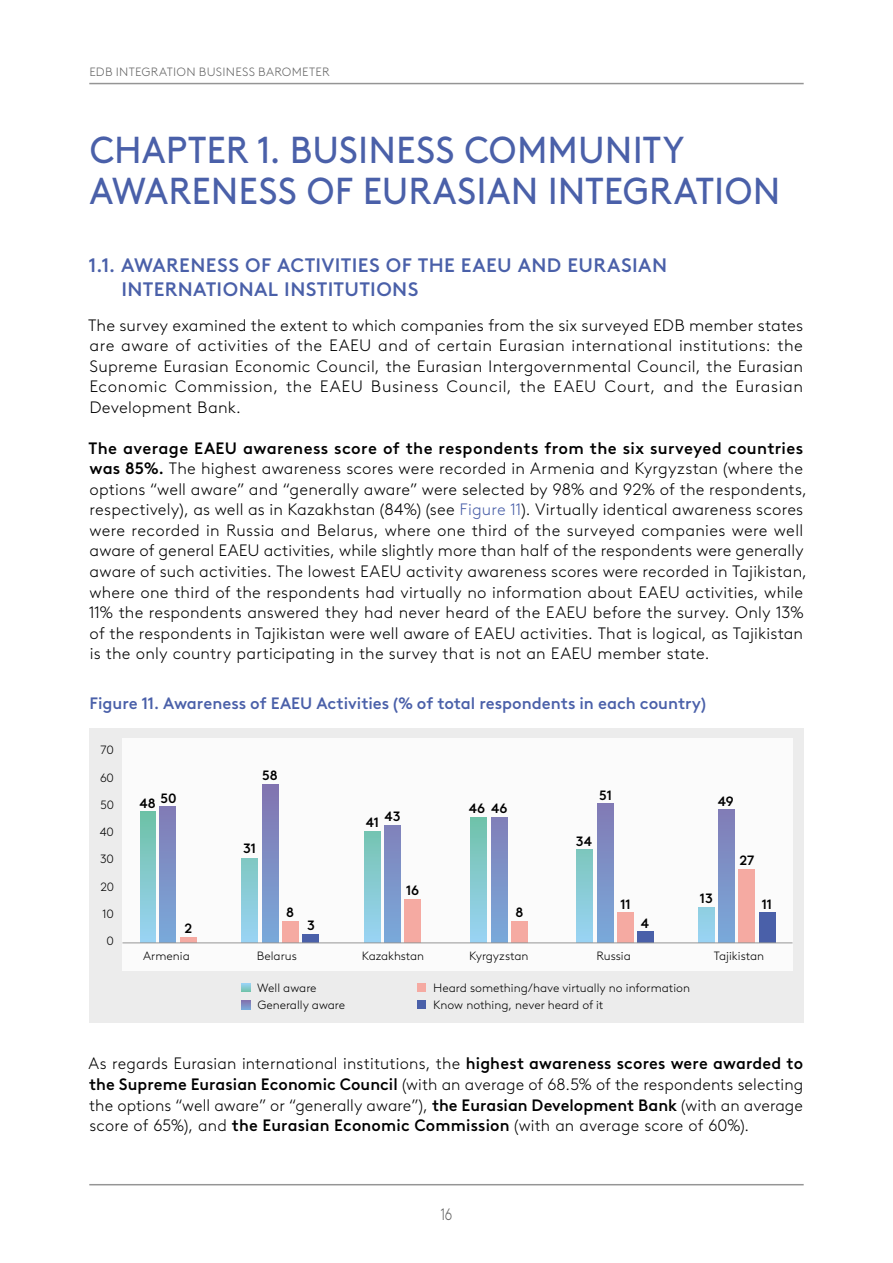
<style>
.page{position:relative;width:893px;height:1263px;background:#fff}
.page>*{position:absolute;margin:0;border:0;box-sizing:border-box;transform-origin:0 0}
.t1{font:37.5px/40.5px "Brown LL Cyr";color:#4a60a9;scale:.95 1}
.t2{font:500 19.5px/24px "Brown LL Cyr";letter-spacing:.015em;color:#4a60a9}
.t3{font:300 16.5px/20.5px "Brown LL Cyr";letter-spacing:.01em;color:#000;text-align:justify}
.t4{font:500 16.5px "Brown LL Cyr";color:#4a60a9}
.t5{font:300 16.5px "Brown LL Cyr";color:#636363;scale:.8 1}
.t6{font:500 13.5px "Brown LL Cyr";color:#000}
.t7{font:300 12px/17.4px "Brown LL Cyr";color:#000}
.t8{font:300 12px "Brown LL Cyr";letter-spacing:.02em;color:#636363}
.s1{font-weight:500}
.s2{color:#4a60a9}
</style>
<div class="page">
<hr style="left:89px;top:1184px;width:715px;height:1px;background:#959595">
<hr style="left:89px;top:83px;width:715px;height:1px;background:#959595">
<div style="left:89px;top:728px;width:715px;height:295px;background:#ececec"></div>
<div style="left:122px;top:738px;width:670px;height:232px;background:#fbfbfb"></div>
<svg style="left:242px;top:983px;width:8px;height:9px"></svg>
<svg style="left:242px;top:1000px;width:8px;height:9px"></svg>
<div style="left:418px;top:983px;width:8px;height:9px;background:#f5aaa2"></div>
<div style="left:418px;top:1000px;width:8px;height:9px;background:#4a60a9"></div>
<div style="left:242px;top:858px;width:16px;height:84px;background:linear-gradient(to bottom,#7fc7c2,#99d3f4)"></div>
<div style="left:262px;top:785px;width:16px;height:157px;background:linear-gradient(to bottom,#8274b0,#79aada)"></div>
<div style="left:283px;top:921px;width:16px;height:21px;background:#f5aaa2"></div>
<div style="left:303px;top:934px;width:16px;height:8px;background:#4a60a9"></div>
<div style="left:698px;top:907px;width:16px;height:35px;background:#94d1ea"></div>
<div style="left:719px;top:809px;width:16px;height:133px;background:linear-gradient(to bottom,#817cb6,#79a9da)"></div>
<div style="left:739px;top:869px;width:16px;height:73px;background:#f5aaa2"></div>
<div style="left:759px;top:912px;width:16px;height:30px;background:#4a60a9"></div>
<div style="left:577px;top:850px;width:16px;height:92px;background:linear-gradient(to bottom,#7dc6bd,#99d3f4)"></div>
<div style="left:597px;top:804px;width:16px;height:138px;background:linear-gradient(to bottom,#817ab5,#79a9da)"></div>
<div style="left:617px;top:912px;width:16px;height:30px;background:#f5aaa2"></div>
<div style="left:638px;top:931px;width:16px;height:11px;background:#4a60a9"></div>
<div style="left:471px;top:817px;width:16px;height:125px;background:linear-gradient(to bottom,#70c2a9,#9ad3f4)"></div>
<div style="left:491px;top:817px;width:16px;height:125px;background:linear-gradient(to bottom,#817fb8,#79a9da)"></div>
<div style="left:511px;top:921px;width:16px;height:21px;background:#f5aaa2"></div>
<svg style="left:365px;top:831px;width:15px;height:111px;background:#87cbd3"></svg>
<div style="left:384px;top:825px;width:16px;height:117px;background:linear-gradient(to bottom,#8082bb,#79a9da)"></div>
<div style="left:405px;top:899px;width:16px;height:43px;background:#f5aaa2"></div>
<div style="left:140px;top:812px;width:16px;height:130px;background:linear-gradient(to bottom,#6ec1a6,#9ad3f4)"></div>
<div style="left:160px;top:806px;width:16px;height:136px;background:linear-gradient(to bottom,#817bb5,#79a9da)"></div>
<div style="left:180px;top:937px;width:16px;height:5px;background:#f5aaa2"></div>
<hr style="left:122px;top:942px;width:670px;height:1px;background:#959595">
<p class="t8" style="left:89px;top:65px;width:242px">EDB INTEGRATION BUSINESS BAROMETER</p>
<h1 class="t1" style="left:89px;top:129px;width:729px">CHAPTER 1. BUSINESS COMMUNITY<br>AWARENESS OF EURASIAN INTEGRATION</h1>
<p class="t2" style="left:122px;top:253px;width:547px;text-indent:-33px">1.1. AWARENESS OF ACTIVITIES OF THE EAEU AND EURASIAN<br>INTERNATIONAL INSTITUTIONS</p>
<p class="t3" style="left:88px;top:315px;width:717px">The survey examined the extent to which companies from the six surveyed EDB member states are aware of activities of the EAEU and of certain Eurasian international institutions: the Supreme Eurasian Economic Council, the Eurasian Intergovernmental Council, the Eurasian Economic Commission, the EAEU Business Council, the EAEU Court, and the Eurasian Development Bank.</p>
<p class="t3" style="left:89px;top:438px;width:720px;text-align:left"><span class="s1">The average EAEU awareness score of the respondents from the six surveyed countries was 85%.</span> The highest awareness scores were recorded in Armenia and Kyrgyzstan (where the options “well aware” and “generally aware” were selected by 98% and 92% of the respondents, respectively), as well as in Kazakhstan (84%) (see <span class="s2">Figure 11</span>). Virtually identical awareness scores were recorded in Russia and Belarus, where one third of the surveyed companies were well aware of general EAEU activities, while slightly more than half of the respondents were generally aware of such activities. The lowest EAEU activity awareness scores were recorded in Tajikistan, where one third of the respondents had virtually no information about EAEU activities, while 11% the respondents answered they had never heard of the EAEU before the survey. Only 13% of the respondents in Tajikistan were well aware of EAEU activities. That is logical, as Tajikistan is the only country participating in the survey that is not an EAEU member state.</p>
<p class="t4" style="left:90px;top:693px;width:618px">Figure 11. Awareness of EAEU Activities (% of total respondents in each country)</p>
<p class="t7" style="left:101px;top:742px;width:15px">70</p>
<p class="t7" style="left:100px;top:769px;width:15px">60</p>
<p class="t7" style="left:101px;top:796px;width:15px">50</p>
<p class="t7" style="left:100px;top:823px;width:16px">40</p>
<p class="t7" style="left:100px;top:851px;width:15px">30</p>
<p class="t7" style="left:100px;top:878px;width:15px">20</p>
<p class="t7" style="left:103px;top:905px;width:13px">10</p>
<p class="t7" style="left:107px;top:932px;width:9px">0</p>
<p class="t6" style="left:139px;top:792px;width:39px">48 50</p>
<p class="t6" style="left:185px;top:920px;width:9px">2</p>
<p class="t6" style="left:262px;top:767px;width:17px">58</p>
<p class="t6" style="left:243px;top:840px;width:14px">31</p>
<p class="t6" style="left:286px;top:903px;width:9px">8</p>
<p class="t6" style="left:307px;top:917px;width:9px">3</p>
<p class="t6" style="left:384px;top:807px;width:18px">43</p>
<p class="t6" style="left:366px;top:814px;width:15px">41</p>
<p class="t6" style="left:406px;top:881px;width:15px">16</p>
<p class="t6" style="left:469px;top:800px;width:40px">46 46</p>
<p class="t6" style="left:515px;top:903px;width:9px">8</p>
<p class="t6" style="left:599px;top:786px;width:14px">51</p>
<p class="t6" style="left:576px;top:833px;width:18px">34</p>
<p class="t6" style="left:620px;top:896px;width:12px">11</p>
<p class="t6" style="left:641px;top:915px;width:10px">4</p>
<p class="t6" style="left:718px;top:792px;width:18px">49</p>
<p class="t6" style="left:700px;top:890px;width:14px">13</p>
<p class="t6" style="left:739px;top:852px;width:17px">27</p>
<p class="t6" style="left:762px;top:896px;width:12px">11</p>
<p class="t7" style="left:143px;top:947px;width:48px">Armenia</p>
<p class="t7" style="left:257px;top:947px;width:41px">Belarus</p>
<p class="t7" style="left:362px;top:947px;width:64px">Kazakhstan</p>
<p class="t7" style="left:469px;top:947px;width:61px">Kyrgyzstan</p>
<p class="t7" style="left:596px;top:947px;width:36px">Russia</p>
<p class="t7" style="left:714px;top:947px;width:52px">Tajikistan</p>
<p class="t7" style="left:257px;top:979px;width:90px">Well aware<br>Generally aware</p>
<p class="t7" style="left:433px;top:979px;width:258px">Heard something/have virtually no information<br>Know nothing, never heard of it</p>
<p class="t3" style="left:89px;top:1053px;width:716px">As regards Eurasian international institutions, the <span class="s1">highest awareness scores were awarded to the Supreme Eurasian Economic Council</span> (with an average of 68.5% of the respondents selecting the options “well aware” or “generally aware”), <span class="s1">the Eurasian Development Bank</span> (with an average score of 65%), and <span class="s1">the Eurasian Economic Commission</span> (with an average score of 60%).</p>
<p class="t5" style="left:441px;top:1204px;width:16px">16</p>
</div>
